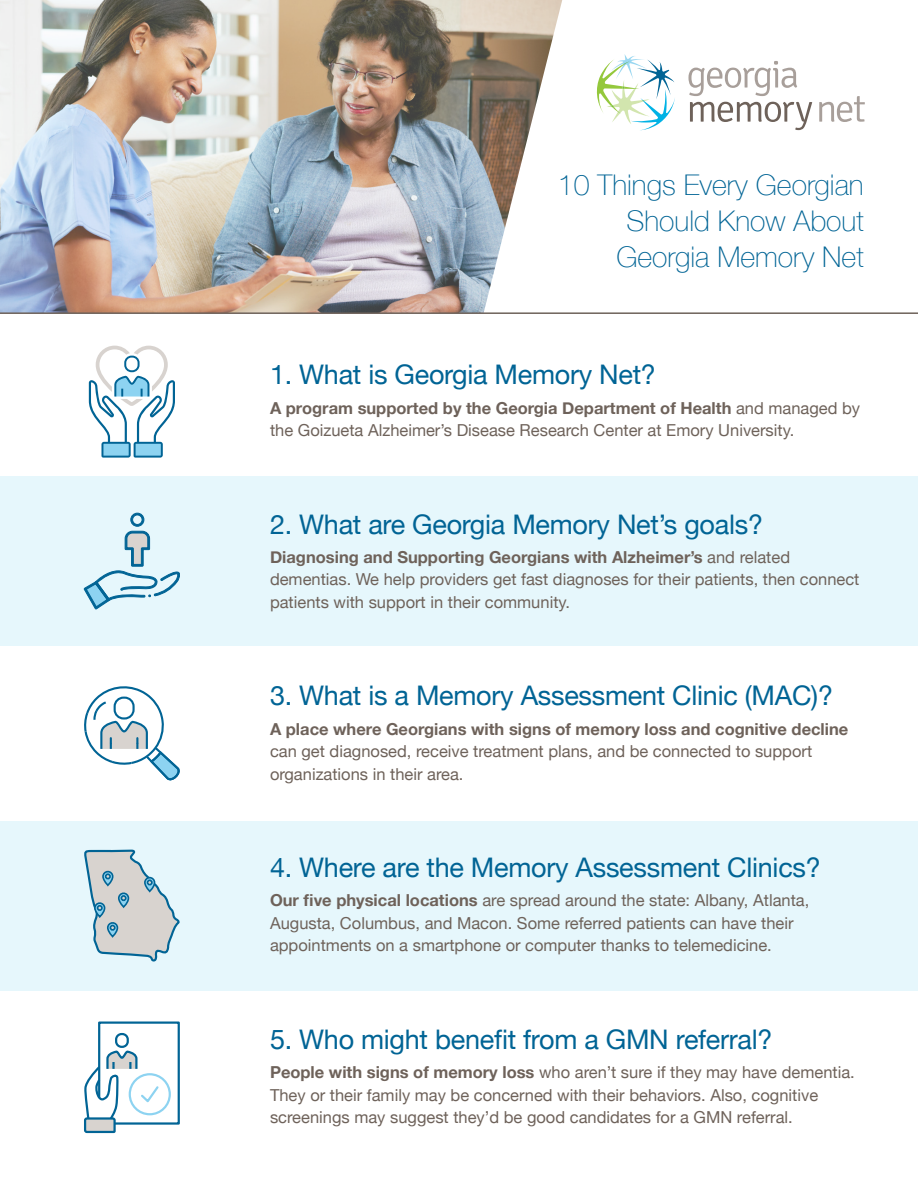
<style>
.page{position:relative;width:918px;height:1188px;background:#fff}
.page>*{position:absolute;margin:0;border:0;box-sizing:border-box;transform-origin:0 0}
.t1{font:100 28.5px/36px "Helvetica Neue";color:#016495;text-align:right}
.t2{font:27px "Helvetica Neue";letter-spacing:-.01em;color:#016495}
.t3{font:16.5px/22.5px "Helvetica Neue";color:#6e625a}
.s1{font-weight:700}
</style>
<div class="page">
<div style="left:0;top:821px;width:918px;height:169px;background:#e6f7fc"></div>
<div style="left:0;top:476px;width:918px;height:170px;background:#e6f7fc"></div>
<img style="left:0;top:0;width:562px;height:312px">
<svg style="left:688px;top:61px;width:109px;height:35px"></svg>
<svg style="left:690px;top:102px;width:122px;height:28px"></svg>
<svg style="left:819px;top:96px;width:46px;height:26px"></svg>
<svg style="left:596px;top:54px;width:79px;height:76px"></svg>
<hr style="left:0;top:312px;width:918px;height:2px;background:#6e625a">
<svg style="left:89px;top:346px;width:86px;height:112px"></svg>
<svg style="left:84px;top:513px;width:96px;height:96px"></svg>
<svg style="left:84px;top:1022px;width:96px;height:111px"></svg>
<svg style="left:84px;top:850px;width:96px;height:112px"></svg>
<svg style="left:84px;top:686px;width:96px;height:94px"></svg>
<p class="t1" style="left:558px;top:166px;width:307px">10 Things Every Georgian<br>Should Know About<br>Georgia Memory Net</p>
<p class="t2" style="left:270px;top:355px;width:387px">1. What is Georgia Memory Net?</p>
<p class="t3" style="left:270px;top:397px;width:592px"><span class="s1">A program supported by the Georgia Department of Health</span> and managed by the Goizueta Alzheimer’s Disease Research Center at Emory University.</p>
<p class="t2" style="left:270px;top:504px;width:495px">2. What are Georgia Memory Net’s goals?</p>
<p class="t3" style="left:270px;top:547px;width:591px"><span class="s1">Diagnosing and Supporting Georgians with Alzheimer’s</span> and related dementias. We help providers get fast diagnoses for their patients, then connect patients with support in their community.</p>
<p class="t2" style="left:270px;top:676px;width:565px">3. What is a Memory Assessment Clinic (MAC)?</p>
<p class="t3" style="left:270px;top:718px;width:580px"><span class="s1">A place where Georgians with signs of memory loss and cognitive decline </span>can get diagnosed, receive treatment plans, and be connected to support organizations in their area.</p>
<p class="t2" style="left:270px;top:848px;width:552px">4. Where are the Memory Assessment Clinics?</p>
<p class="t3" style="left:270px;top:890px;width:541px"><span class="s1">Our five physical locations</span> are spread around the state: Albany, Atlanta,<br>Augusta, Columbus, and Macon. Some referred patients can have their appointments on a smartphone or computer thanks to telemedicine.</p>
<p class="t2" style="left:270px;top:1020px;width:504px">5. Who might benefit from a GMN referral?</p>
<p class="t3" style="left:270px;top:1062px;width:586px"><span class="s1">People with signs of memory loss</span> who aren’t sure if they may have dementia.<br>They or their family may be concerned with their behaviors. Also, cognitive screenings may suggest they’d be good candidates for a GMN referral.</p>
</div>
